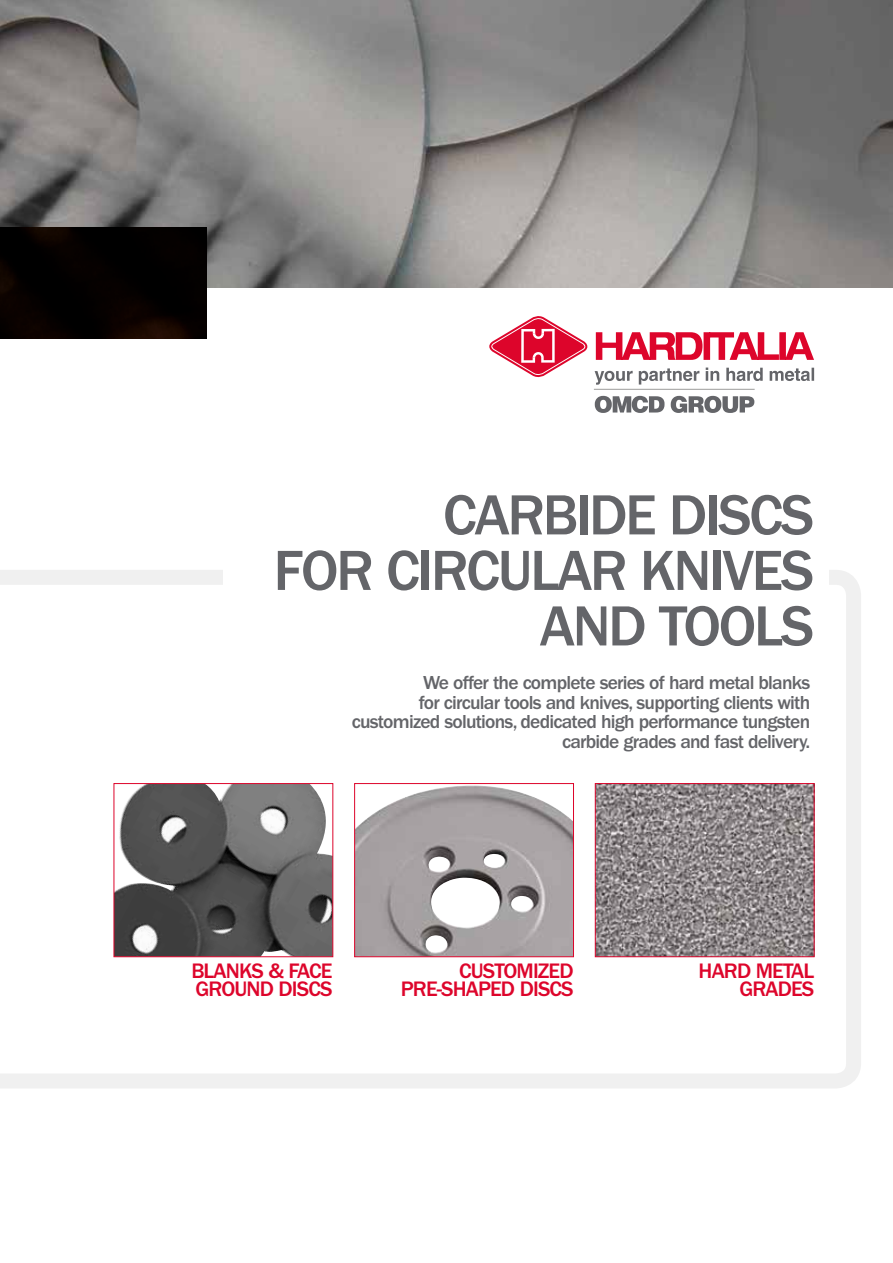
<style>
.page{position:relative;width:893px;height:1263px;background:#fff}
.page>*{position:absolute;margin:0;border:0;box-sizing:border-box;transform-origin:0 0}
.t1{font:500 58.5px/55.5px "ITC Franklin Gothic Std";letter-spacing:-.04em;color:#646569;text-align:right}
.t2{font:500 21.75px/18.1px "ITC Franklin Gothic Std";letter-spacing:-.04em;color:#dd052b;text-align:right}
.t3{font:500 19.5px/19.5px "ITC Franklin Gothic Std";letter-spacing:-.04em;color:#646569;text-align:right}
</style>
<div class="page">
<svg style="left:0;top:570px;width:861px;height:518px"></svg>
<div style="left:223px;top:546px;width:606px;height:51px;background:#fff"></div>
<img style="left:109px;top:783px;width:226px;height:174px">
<div style="left:114px;top:783px;width:219px;height:174px;border:1px solid #dd052b"></div>
<img style="left:356px;top:785px;width:216px;height:170px">
<div style="left:354px;top:783px;width:220px;height:174px;border:1px solid #dd052b"></div>
<img style="left:597px;top:785px;width:215px;height:170px">
<div style="left:595px;top:783px;width:219px;height:174px;border:1px solid #dd052b"></div>
<img style="left:0;top:0;width:893px;height:287px">
<img style="left:0;top:227px;width:207px;height:111px">
<hr style="left:594px;top:389px;width:161px;height:1px;background:#9d9d9c">
<svg style="left:595px;top:396px;width:159px;height:17px"></svg>
<svg style="left:489px;top:316px;width:99px;height:62px"></svg>
<svg style="left:596px;top:332px;width:218px;height:28px"></svg>
<svg style="left:595px;top:368px;width:219px;height:17px"></svg>
<h1 class="t1" style="left:274px;top:488px;width:542px">CARBIDE DISCS<br>FOR CIRCULAR KNIVES<br>AND TOOLS</h1>
<p class="t3" style="left:352px;top:673px;width:460px">We offer the complete series of hard metal blanks<br>for circular tools and knives, supporting clients with customized solutions, dedicated high performance tungsten carbide grades and fast delivery.</p>
<p class="t2" style="left:191px;top:961px;width:143px;text-align:left">BLANKS &amp; FACE<br>GROUND DISCS</p>
<p class="t2" style="left:401px;top:961px;width:174px">CUSTOMIZED<br>PRE-SHAPED DISCS</p>
<p class="t2" style="left:699px;top:961px;width:117px">HARD METAL<br>GRADES</p>
</div>
